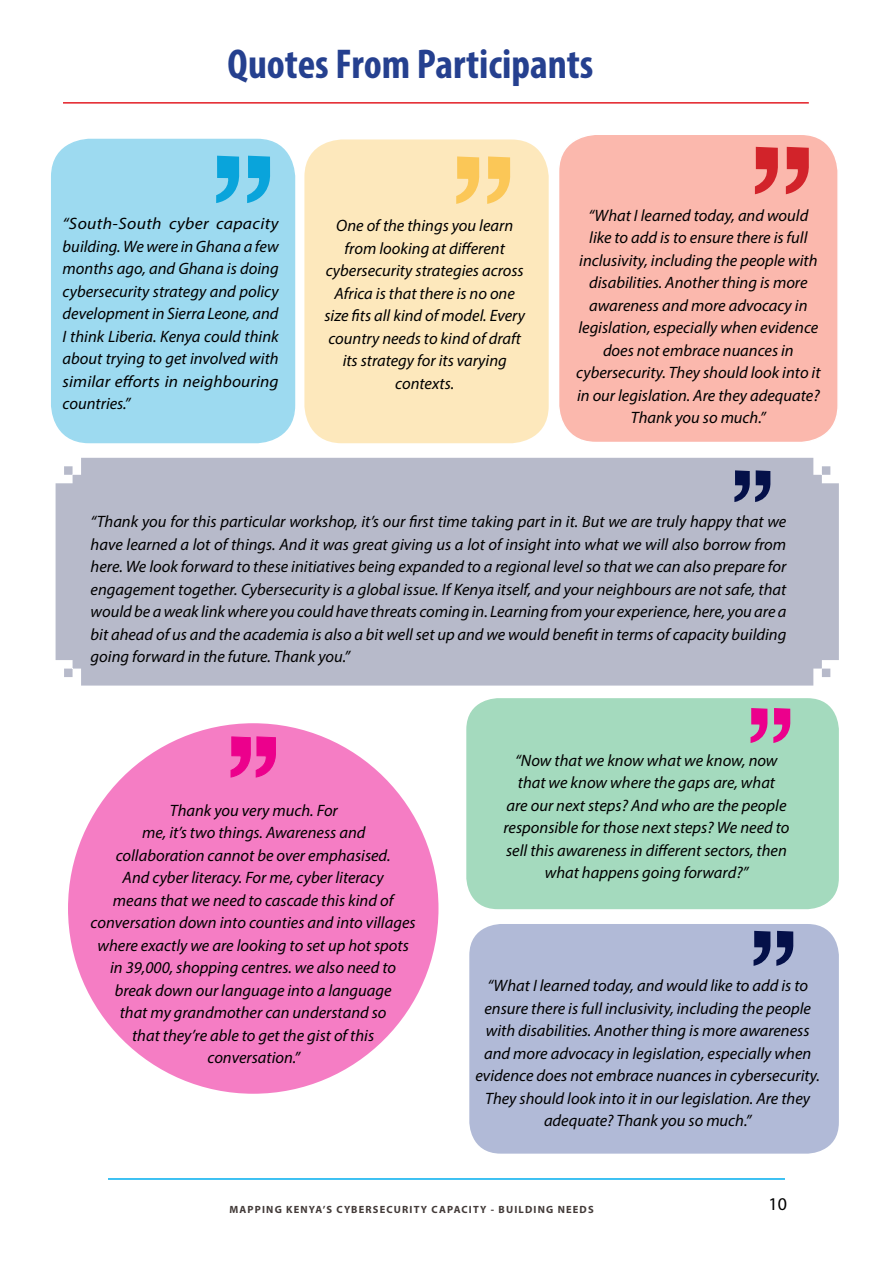
<style>
.page{position:relative;width:893px;height:1263px;background:#fff}
.page>*{position:absolute;margin:0;border:0;box-sizing:border-box;transform-origin:0 0}
.t1{font:700 condensed 41.85px "Myriad Pro";color:#25408f}
.t2{font:18px "Myriad Pro";color:#000}
.t3{font:italic 16.5px/22.5px "Myriad Pro";color:#000;text-align:center}
.t4{font:italic 16.5px/22.5px "Myriad Pro";color:#000;text-align:justify;scale:1.07 1}
.t5{font:700 10.5px "Myriad Pro";letter-spacing:.11em;color:#433b39}
</style>
<div class="page">
<hr style="left:108px;top:1178px;width:677px;height:2px;background:#00aeef">
<div style="left:559px;top:134px;width:279px;height:308px;background:#fbb8ad;border-radius:38px"></div>
<div style="left:558px;top:133px;width:281px;height:310px;border:2px solid #fff;border-radius:38px"></div>
<div style="left:466px;top:698px;width:373px;height:211px;background:#a4dabe;border-radius:32px"></div>
<div style="left:469px;top:924px;width:370px;height:230px;background:#b1bad7;border-radius:32px"></div>
<div style="left:68px;top:723px;width:370px;height:371px;background:#f57dc4;border-radius:50%"></div>
<div style="left:304px;top:139px;width:245px;height:304px;background:#fde8bc;border-radius:37px"></div>
<svg style="left:487px;top:156px;width:24px;height:48px"></svg>
<svg style="left:456px;top:156px;width:24px;height:48px"></svg>
<svg style="left:786px;top:147px;width:23px;height:47px"></svg>
<svg style="left:755px;top:147px;width:23px;height:47px"></svg>
<div style="left:52px;top:139px;width:242px;height:303px;background:#9ddaf0;border-radius:37px"></div>
<div style="left:51px;top:139px;width:244px;height:304px;border:2px solid #09a4db;border-radius:37px"></div>
<svg style="left:247px;top:156px;width:24px;height:47px"></svg>
<svg style="left:216px;top:156px;width:24px;height:47px"></svg>
<div style="left:56px;top:458px;width:783px;height:228px;background:#b7baca"></div>
<svg style="left:734px;top:470px;width:37px;height:32px"></svg>
<svg style="left:750px;top:708px;width:41px;height:35px"></svg>
<svg style="left:753px;top:931px;width:41px;height:35px"></svg>
<svg style="left:230px;top:736px;width:46px;height:42px"></svg>
<hr style="left:63px;top:102px;width:746px;height:2px;background:#e31e26">
<h1 class="t1" style="left:227px;top:38px;width:368px">Quotes From Participants</h1>
<p class="t4" style="left:63px;top:212px;width:203px">“South-South cyber capacity building. We were in Ghana a few months ago, and Ghana is doing cybersecurity strategy and policy development in Sierra Leone, and I think Liberia. Kenya could think about trying to get involved with similar efforts in neighbouring countries.”</p>
<p class="t3" style="left:324px;top:214px;width:202px">One of the things you learn from looking at different cybersecurity strategies across<br>Africa is that there is no one size fits all kind of model. Every country needs to kind of draft its strategy for its varying contexts.</p>
<p class="t3" style="left:576px;top:204px;width:246px">“What I learned today, and would like to add is to ensure there is full inclusivity, including the people with disabilities. Another thing is more awareness and more advocacy in legislation, especially when evidence does not embrace nuances in cybersecurity. They should look into it in our legislation. Are they adequate?<br>Thank you so much.”</p>
<p class="t3" style="left:91px;top:510px;width:697px;text-align:justify">“Thank you for this particular workshop, it’s our first time taking part in it. But we are truly happy that we have learned a lot of things. And it was great giving us a lot of insight into what we will also borrow from here. We look forward to these initiatives being expanded to a regional level so that we can also prepare for engagement together. Cybersecurity is a global issue. If Kenya itself, and your neighbours are not safe, that would be a weak link where you could have threats coming in. Learning from your experience, here, you are a bit ahead of us and the academia is also a bit well set up and we would benefit in terms of capacity building going forward in the future. Thank you.”</p>
<p class="t3" style="left:91px;top:799px;width:326px">Thank you very much. For<br>me, it’s two things. Awareness and<br>collaboration cannot be over emphasised.<br>And cyber literacy. For me, cyber literacy<br>means that we need to cascade this kind of conversation down into counties and into villages where exactly we are looking to set up hot spots in 39,000, shopping centres. we also need to break down our language into a language<br>that my grandmother can understand so<br>that they’re able to get the gist of this conversation.”</p>
<p class="t3" style="left:503px;top:748px;width:288px">“Now that we know what we know, now that we know where the gaps are, what<br>are our next steps? And who are the people responsible for those next steps? We need to sell this awareness in different sectors, then what happens going forward?”</p>
<p class="t3" style="left:475px;top:974px;width:346px">“What I learned today, and would like to add is to ensure there is full inclusivity, including the people with disabilities. Another thing is more awareness and more advocacy in legislation, especially when evidence does not embrace nuances in cybersecurity.<br>They should look into it in our legislation. Are they adequate? Thank you so much.”</p>
<p class="t5" style="left:230px;top:1202px;width:366px">MAPPING KENYA’S CYBERSECURITY CAPACITY - BUILDING NEEDS</p>
<p class="t2" style="left:768px;top:1193px;width:20px">10</p>
</div>
